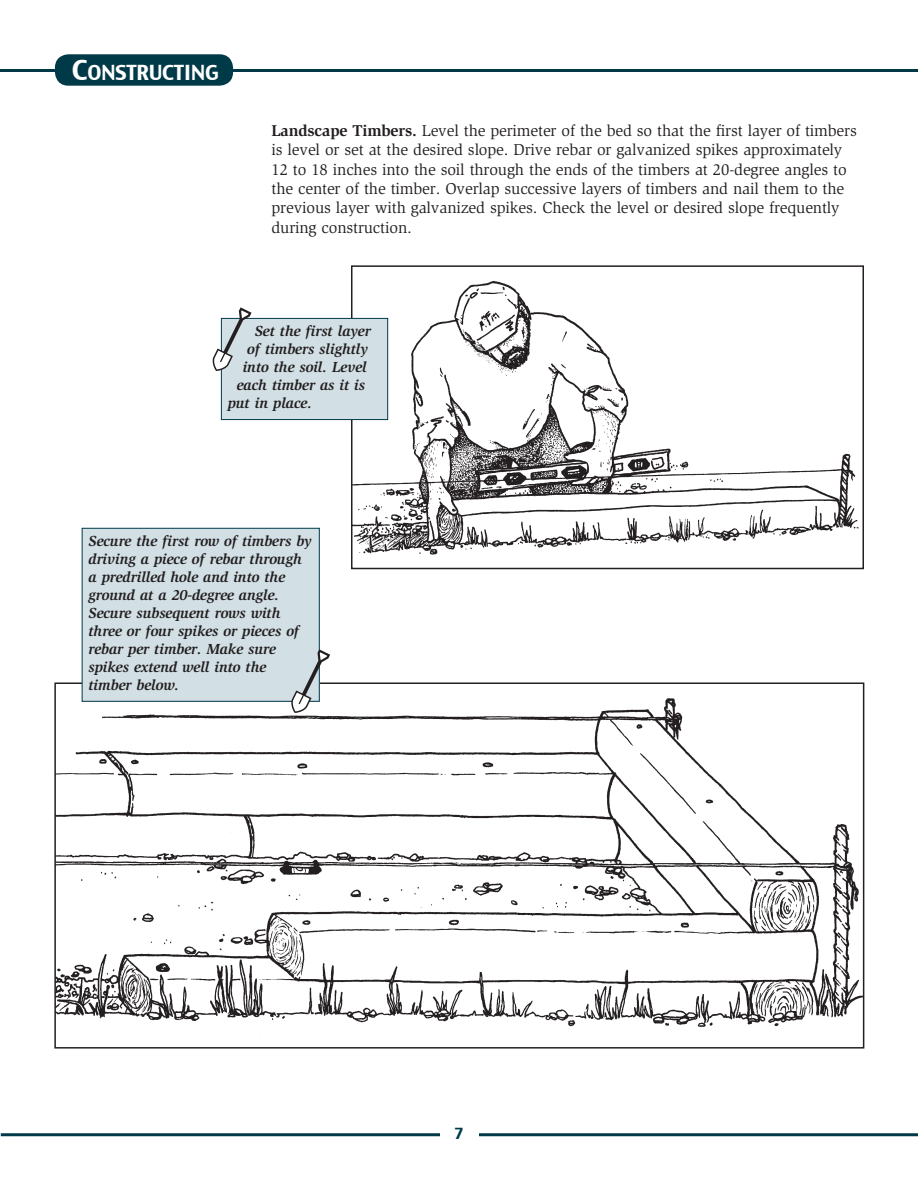
<style>
.page{position:relative;width:918px;height:1188px;background:#fff}
.page>*{position:absolute;margin:0;border:0;box-sizing:border-box;transform-origin:0 0}
.captions{font:20.25px "Charcoal CY";letter-spacing:-.015em;color:#fff}
.captions-2{font:16.2px/19.4px "Slimbach";letter-spacing:-.01em;color:#231f20}
.real_captions{font:italic 700 15px/18px "Slimbach";letter-spacing:-.01em;color:#231f20}
.t1{font:15px "Charcoal CY";color:#003a49}
.s1{font-size:27px}
.s2{font-weight:700}
</style>
<div class="page">
<hr style="left:1px;top:1133px;width:917px;height:3px;background:#003a49">
<hr style="left:0;top:69px;width:918px;height:3px;background:#003a49">
<img style="left:354px;top:280px;width:505px;height:275px">
<div style="left:351px;top:265px;width:513px;height:304px;border:2px solid #231f20"></div>
<div style="left:221px;top:318px;width:167px;height:102px;background:#d2e0e6"></div>
<div style="left:221px;top:318px;width:167px;height:102px;border:1px solid #003a49"></div>
<svg style="left:212px;top:307px;width:40px;height:64px"></svg>
<img style="left:57px;top:690px;width:804px;height:337px">
<div style="left:54px;top:682px;width:810px;height:367px;border:2px solid #231f20"></div>
<div style="left:82px;top:528px;width:237px;height:173px;background:#d2e0e6"></div>
<div style="left:82px;top:528px;width:238px;height:174px;border:1px solid #003a49"></div>
<svg style="left:290px;top:649px;width:40px;height:64px"></svg>
<div style="left:55px;top:54px;width:178px;height:32px;background:#003a49;border-radius:13px"></div>
<div style="left:440px;top:1123px;width:38px;height:64px;background:#fff"></div>
<p class="captions" style="left:72px;top:59px;width:147px"><span class="s1">C</span>ONSTRUCTING</p>
<p class="captions-2" style="left:272px;top:121px;width:587px"><span class="s2">Landscape Timbers.</span> Level the perimeter of the bed so that the first layer of timbers is level or set at the desired slope. Drive rebar or galvanized spikes approximately 12 to 18 inches into the soil through the ends of the timbers at 20-degree angles to the center of the timber. Overlap successive layers of timbers and nail them to the previous layer with galvanized spikes. Check the level or desired slope frequently during construction.</p>
<p class="real_captions" style="left:255px;top:322px;width:118px">Set the first layer</p>
<p class="real_captions" style="left:247px;top:340px;width:122px">of timbers slightly</p>
<p class="real_captions" style="left:243px;top:358px;width:126px">into the soil. Level</p>
<p class="real_captions" style="left:237px;top:376px;width:130px">each timber as it is</p>
<p class="real_captions" style="left:228px;top:394px;width:86px">put in place.</p>
<p class="real_captions" style="left:88px;top:532px;width:225px">Secure the first row of timbers by driving a piece of rebar through a predrilled hole and into the ground at a 20-degree angle.<br>Secure subsequent rows with three or four spikes or pieces of rebar per timber. Make sure spikes extend well into the timber below.</p>
<p class="t1" style="left:454px;top:1124px;width:10px">7</p>
</div>
